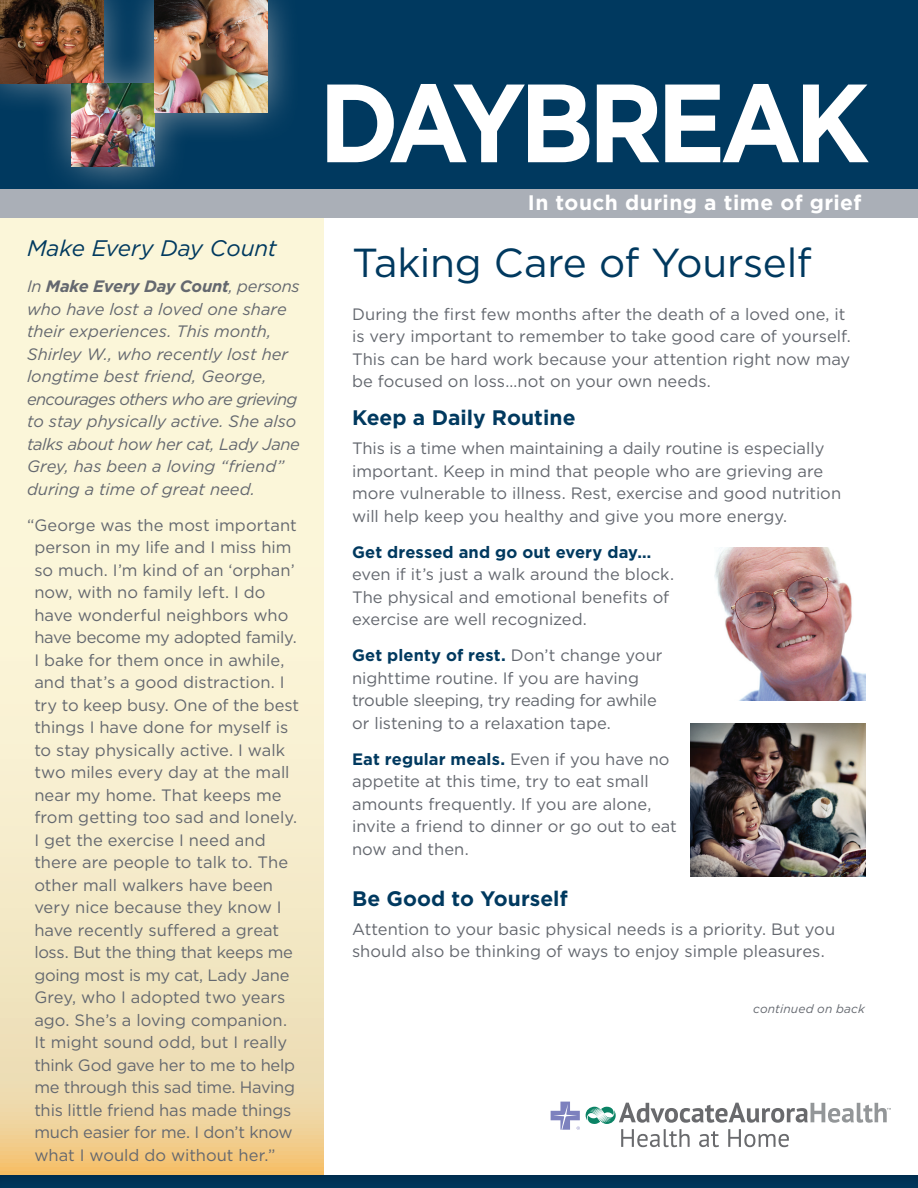
<style>
.page{position:relative;width:918px;height:1188px;background:#fff}
.page>*{position:absolute;margin:0;border:0;box-sizing:border-box;transform-origin:0 0}
.t1{font:700 111px "Gotham";letter-spacing:-.065em;color:#fff;scale:.93 1}
.t2{font:40.5px "Gotham";letter-spacing:-.01em;color:#00395f}
.t3{font:italic 22.5px "Gotham";letter-spacing:-.005em;color:#00395f}
.t4{font:700 21px "Gotham";color:#00395f}
.t5{font:700 21px "Gotham";letter-spacing:.02em;color:#fff}
.t6{font:16.5px/22.5px "Gotham";color:#64686f}
.t7{font:italic 16.5px/22.5px "Gotham";letter-spacing:-.005em;color:#64686f}
.t8{font:700 16.5px "Gotham";letter-spacing:.005em;color:#00395f}
.t9{font:italic 12px "Gotham";letter-spacing:.015em;color:#64686f}
.s1{font-weight:700}
.s2{font-weight:700;color:#00395f}
</style>
<div class="page">
<svg style="left:0;top:218px;width:324px;height:957px;background:#f7ecca"></svg>
<div style="left:0;top:1175px;width:918px;height:13px;background:#003357"></div>
<div style="left:0;top:0;width:918px;height:189px;background:#00395f"></div>
<div style="left:0;top:189px;width:918px;height:29px;background:#aaafb7"></div>
<svg style="left:58px;top:0;width:231px;height:187px"></svg>
<svg style="left:0;top:0;width:262px;height:160px"></svg>
<img style="left:0;top:0;width:103px;height:83px">
<img style="left:72px;top:83px;width:83px;height:84px">
<img style="left:155px;top:0;width:113px;height:113px">
<svg style="left:551px;top:1102px;width:29px;height:28px"></svg>
<svg style="left:586px;top:1103px;width:305px;height:44px"></svg>
<img style="left:690px;top:724px;width:175px;height:153px">
<img style="left:715px;top:547px;width:150px;height:154px">
<h3 class="t3" style="left:27px;top:234px;width:251px">Make Every Day Count</h3>
<p class="t7" style="left:27px;top:275px;width:275px">In <span class="s1">Make Every Day Count</span>, persons who have lost a loved one share their experiences. This month,<br>Shirley W., who recently lost her longtime best friend, George, encourages others who are grieving to stay physically active. She also talks about how her cat, Lady Jane<br>Grey, has been a loving “friend” during a time of great need.</p>
<p class="t6" style="left:34px;top:513px;width:266px;text-indent:-7px">“George was the most important person in my life and I miss him so much. I’m kind of an ‘orphan’ now, with no family left. I do have wonderful neighbors who have become my adopted family.<br>I bake for them once in awhile, and that’s a good distraction. I try to keep busy. One of the best things I have done for myself is to stay physically active. I walk two miles every day at the mall near my home. That keeps me from getting too sad and lonely.<br>I get the exercise I need and there are people to talk to. The other mall walkers have been very nice because they know I have recently suffered a great loss. But the thing that keeps me going most is my cat, Lady Jane<br>Grey, who I adopted two years ago. She’s a loving companion.<br>It might sound odd, but I really think God gave her to me to help me through this sad time. Having this little friend has made things much easier for me. I don’t know what I would do without her.”</p>
<h1 class="t1" style="left:319px;top:49px;width:594px">DAYBREAK</h1>
<p class="t5" style="left:528px;top:189px;width:335px">In touch during a time of grief</p>
<h2 class="t2" style="left:352px;top:237px;width:461px">Taking Care of Yourself</h2>
<p class="t6" style="left:352px;top:302px;width:500px">During the first few months after the death of a loved one, it is very important to remember to take good care of yourself.<br>This can be hard work because your attention right now may be focused on loss…not on your own needs.</p>
<p class="t4" style="left:352px;top:404px;width:225px">Keep a Daily Routine</p>
<p class="t6" style="left:352px;top:437px;width:491px">This is a time when maintaining a daily routine is especially important. Keep in mind that people who are grieving are more vulnerable to illness. Rest, exercise and good nutrition will help keep you healthy and give you more energy.</p>
<p class="t8" style="left:352px;top:541px;width:301px">Get dressed and go out every day…</p>
<p class="t6" style="left:352px;top:563px;width:323px">even if it’s just a walk around the block.<br>The physical and emotional benefits of exercise are well recognized.</p>
<p class="t6" style="left:352px;top:644px;width:312px"><span class="s2">Get plenty of rest.</span> Don’t change your nighttime routine. If you are having trouble sleeping, try reading for awhile or listening to a relaxation tape.</p>
<p class="t6" style="left:352px;top:747px;width:326px"><span class="s2">Eat regular meals.</span> Even if you have no appetite at this time, try to eat small amounts frequently. If you are alone, invite a friend to dinner or go out to eat now and then.</p>
<p class="t4" style="left:352px;top:884px;width:217px">Be Good to Yourself</p>
<p class="t6" style="left:352px;top:917px;width:485px">Attention to your basic physical needs is a priority. But you should also be thinking of ways to enjoy simple pleasures.</p>
<p class="t9" style="left:753px;top:1001px;width:113px">continued on back</p>
</div>
